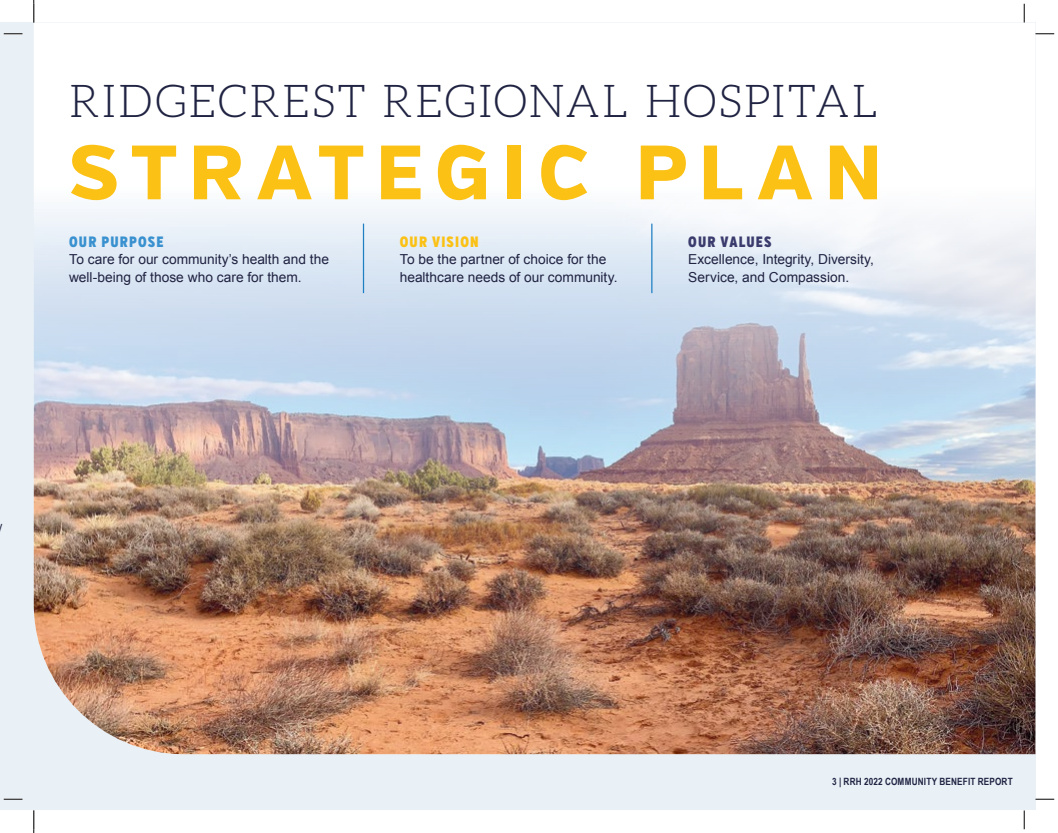
<style>
.page{position:relative;width:1058px;height:833px;background:#fff}
.page>*{position:absolute;margin:0;border:0;box-sizing:border-box;transform-origin:0 0}
.t1{font:800 76.75px "Verb";letter-spacing:.16em;color:#fbc115}
.t2{font:300 45.38px "Aleo";letter-spacing:.04em;color:#202342}
.t3{font:900 15px "Verb Comp";letter-spacing:.08em;color:#3a91cf}
.t4{font:900 15px "Verb Comp";letter-spacing:.08em;color:#fbc115}
.t5{font:900 15px "Verb Comp";letter-spacing:.08em;color:#3b3c6d}
.t6{font:13.75px/17.5px "Arial";color:#202342}
.t7{font:700 10px "Arial Narrow";letter-spacing:.015em;color:#202342}
</style>
<div class="page">
<div style="left:0;top:22px;width:1035px;height:788px;background:#e9f0f6"></div>
<div style="left:34px;top:22px;width:1001px;height:165px;background:#fff"></div>
<img style="left:34px;top:187px;width:1001px;height:567px">
<hr style="left:363px;top:223px;width:1px;height:70px;background:#1e7fc3">
<hr style="left:651px;top:223px;width:1px;height:70px;background:#1e7fc3">
<svg style="left:4px;top:33px;width:18px;height:2px"></svg>
<svg style="left:1035px;top:33px;width:19px;height:2px"></svg>
<svg style="left:4px;top:798px;width:18px;height:2px"></svg>
<svg style="left:1035px;top:798px;width:19px;height:2px"></svg>
<svg style="left:33px;top:0;width:2px;height:22px"></svg>
<svg style="left:33px;top:810px;width:2px;height:22px"></svg>
<svg style="left:1023px;top:4px;width:2px;height:18px"></svg>
<svg style="left:1023px;top:810px;width:2px;height:19px"></svg>
<h2 class="t2" style="left:69px;top:76px;width:810px">RIDGECREST REGIONAL HOSPITAL</h2>
<h1 class="t1" style="left:69px;top:126px;width:814px">STRATEGIC PLAN</h1>
<p class="t3" style="left:69px;top:233px;width:96px">OUR PURPOSE</p>
<p class="t6" style="left:69px;top:251px;width:261px">To care for our community’s health and the well-being of those who care for them.</p>
<p class="t4" style="left:400px;top:233px;width:80px">OUR VISION</p>
<p class="t6" style="left:400px;top:251px;width:219px">To be the partner of choice for the healthcare needs of our community.</p>
<p class="t5" style="left:688px;top:233px;width:85px">OUR VALUES</p>
<p class="t6" style="left:688px;top:251px;width:187px">Excellence, Integrity, Diversity,<br>Service, and Compassion.</p>
<p class="t7" style="left:832px;top:774px;width:182px">3 | RRH 2022 COMMUNITY BENEFIT REPORT</p>
</div>
